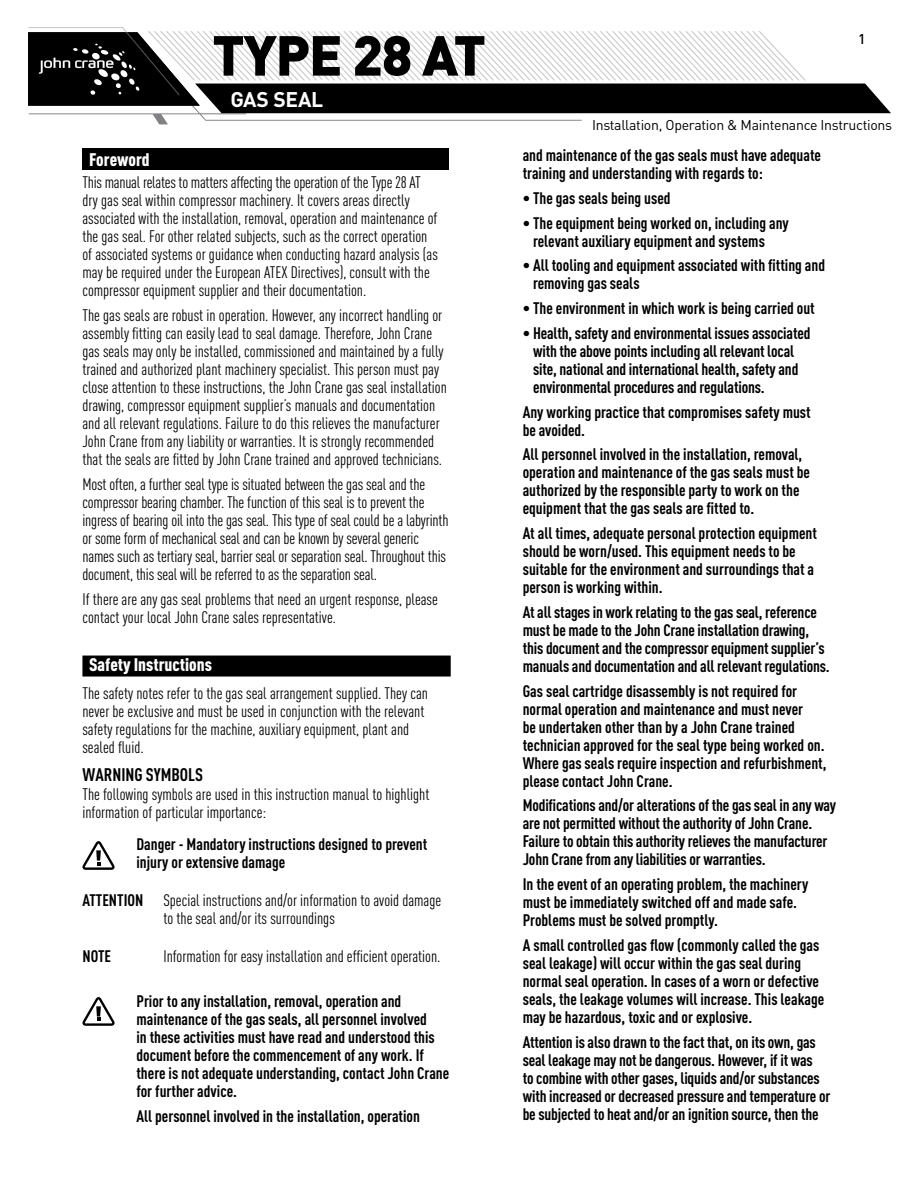
<style>
.page{position:relative;width:918px;height:1188px;background:#fff}
.page>*{position:absolute;margin:0;border:0;box-sizing:border-box;transform-origin:0 0}
.t1{font:900 55.5px "DIN";letter-spacing:-.025em;color:#000}
.t2{font:700 21px "DIN";letter-spacing:-.01em;color:#fff}
.t3{font:900 condensed 18px "DINOT";color:#fff}
.t4{font:700 condensed 18px "DIN Pro";color:#000}
.t5{font:700 condensed 16.5px/18px "DIN Pro";color:#000}
.t6{font:condensed 16.5px/18px "DIN Pro";color:#000}
.t7{font:14.1px "DIN";letter-spacing:-.02em;color:#000}
.t8{font:500 14.1px "DIN";color:#000}
.s1{font-weight:700}
</style>
<div class="page">
<svg style="left:28px;top:27px;width:863px;height:97px"></svg>
<div style="left:82px;top:656px;width:369px;height:21px;background:#000"></div>
<div style="left:82px;top:148px;width:367px;height:22px;background:#000"></div>
<svg style="left:82px;top:841px;width:33px;height:29px"></svg>
<svg style="left:82px;top:997px;width:33px;height:29px"></svg>
<h1 class="t1" style="left:212px;top:18px;width:275px">TYPE 28 AT</h1>
<p class="t2" style="left:230px;top:85px;width:94px">GAS SEAL</p>
<p class="t3" style="left:89px;top:146px;width:62px">Foreword</p>
<p class="t6" style="left:82px;top:174px;width:357px">This manual relates to matters affecting the operation of the Type 28 AT dry gas seal within compressor machinery. It covers areas directly associated with the installation, removal, operation and maintenance of the gas seal. For other related subjects, such as the correct operation of associated systems or guidance when conducting hazard analysis (as may be required under the European ATEX Directives), consult with the compressor equipment supplier and their documentation.</p>
<p class="t6" style="left:82px;top:306px;width:366px">The gas seals are robust in operation. However, any incorrect handling or assembly fitting can easily lead to seal damage. Therefore, John Crane gas seals may only be installed, commissioned and maintained by a fully trained and authorized plant machinery specialist. This person must pay close attention to these instructions, the John Crane gas seal installation drawing, compressor equipment supplier’s manuals and documentation and all relevant regulations. Failure to do this relieves the manufacturer John Crane from any liability or warranties. It is strongly recommended that the seals are fitted by John Crane trained and approved technicians.</p>
<p class="t6" style="left:82px;top:475px;width:368px">Most often, a further seal type is situated between the gas seal and the compressor bearing chamber. The function of this seal is to prevent the ingress of bearing oil into the gas seal. This type of seal could be a labyrinth or some form of mechanical seal and can be known by several generic names such as tertiary seal, barrier seal or separation seal. Throughout this document, this seal will be referred to as the separation seal.</p>
<p class="t6" style="left:82px;top:590px;width:357px">If there are any gas seal problems that need an urgent response, please contact your local John Crane sales representative.</p>
<p class="t3" style="left:89px;top:651px;width:124px">Safety Instructions</p>
<p class="t6" style="left:82px;top:684px;width:347px">The safety notes refer to the gas seal arrangement supplied. They can never be exclusive and must be used in conjunction with the relevant safety regulations for the machine, auxiliary equipment, plant and sealed fluid.</p>
<p class="t4" style="left:82px;top:764px;width:122px">WARNING SYMBOLS</p>
<p class="t6" style="left:82px;top:785px;width:349px">The following symbols are used in this instruction manual to highlight information of particular importance:</p>
<p class="t5" style="left:136px;top:835px;width:292px">Danger - Mandatory instructions designed to prevent injury or extensive damage</p>
<p class="t6" style="left:163px;top:891px;width:279px;text-indent:-81px"><span class="s1">ATTENTION</span> Special instructions and/or information to avoid damage to the seal and/or its surroundings</p>
<p class="t5" style="left:82px;top:947px;width:30px">NOTE</p>
<p class="t6" style="left:163px;top:947px;width:279px">Information for easy installation and efficient operation.</p>
<p class="t5" style="left:136px;top:992px;width:314px">Prior to any installation, removal, operation and maintenance of the gas seals, all personnel involved<br>in these activities must have read and understood this document before the commencement of any work. If there is not adequate understanding, contact John Crane for further advice.</p>
<p class="t5" style="left:136px;top:1107px;width:285px">All personnel involved in the installation, operation</p>
<p class="t8" style="left:858px;top:29px;width:9px">1</p>
<p class="t7" style="left:592px;top:117px;width:302px">Installation, Operation &amp; Maintenance Instructions</p>
<p class="t5" style="left:523px;top:146px;width:300px">and maintenance of the gas seals must have adequate training and understanding with regards to:</p>
<p class="t5" style="left:523px;top:189px;width:149px">• The gas seals being used</p>
<p class="t5" style="left:533px;top:214px;width:257px;text-indent:-10px">• The equipment being worked on, including any relevant auxiliary equipment and systems</p>
<p class="t5" style="left:533px;top:256px;width:294px;text-indent:-10px">• All tooling and equipment associated with fitting and removing gas seals</p>
<p class="t5" style="left:523px;top:299px;width:294px">• The environment in which work is being carried out</p>
<p class="t5" style="left:533px;top:324px;width:279px;text-indent:-10px">• Health, safety and environmental issues associated with the above points including all relevant local site, national and international health, safety and environmental procedures and regulations.</p>
<p class="t5" style="left:523px;top:403px;width:290px">Any working practice that compromises safety must be avoided.</p>
<p class="t5" style="left:523px;top:445px;width:289px">All personnel involved in the installation, removal, operation and maintenance of the gas seals must be authorized by the responsible party to work on the equipment that the gas seals are fitted to.</p>
<p class="t5" style="left:523px;top:524px;width:296px">At all times, adequate personal protection equipment should be worn/used. This equipment needs to be suitable for the environment and surroundings that a person is working within.</p>
<p class="t5" style="left:523px;top:603px;width:309px">At all stages in work relating to the gas seal, reference must be made to the John Crane installation drawing, this document and the compressor equipment supplier’s manuals and documentation and all relevant regulations.</p>
<p class="t5" style="left:523px;top:682px;width:305px">Gas seal cartridge disassembly is not required for normal operation and maintenance and must never<br>be undertaken other than by a John Crane trained technician approved for the seal type being worked on.<br>Where gas seals require inspection and refurbishment, please contact John Crane.</p>
<p class="t5" style="left:523px;top:796px;width:315px">Modifications and/or alterations of the gas seal in any way are not permitted without the authority of John Crane.<br>Failure to obtain this authority relieves the manufacturer John Crane from any liabilities or warranties.</p>
<p class="t5" style="left:523px;top:875px;width:287px">In the event of an operating problem, the machinery must be immediately switched off and made safe.<br>Problems must be solved promptly.</p>
<p class="t5" style="left:523px;top:936px;width:303px">A small controlled gas flow (commonly called the gas seal leakage) will occur within the gas seal during normal seal operation. In cases of a worn or defective seals, the leakage volumes will increase. This leakage may be hazardous, toxic and or explosive.</p>
<p class="t5" style="left:523px;top:1033px;width:309px">Attention is also drawn to the fact that, on its own, gas seal leakage may not be dangerous. However, if it was<br>to combine with other gases, liquids and/or substances with increased or decreased pressure and temperature or be subjected to heat and/or an ignition source, then the</p>
</div>
